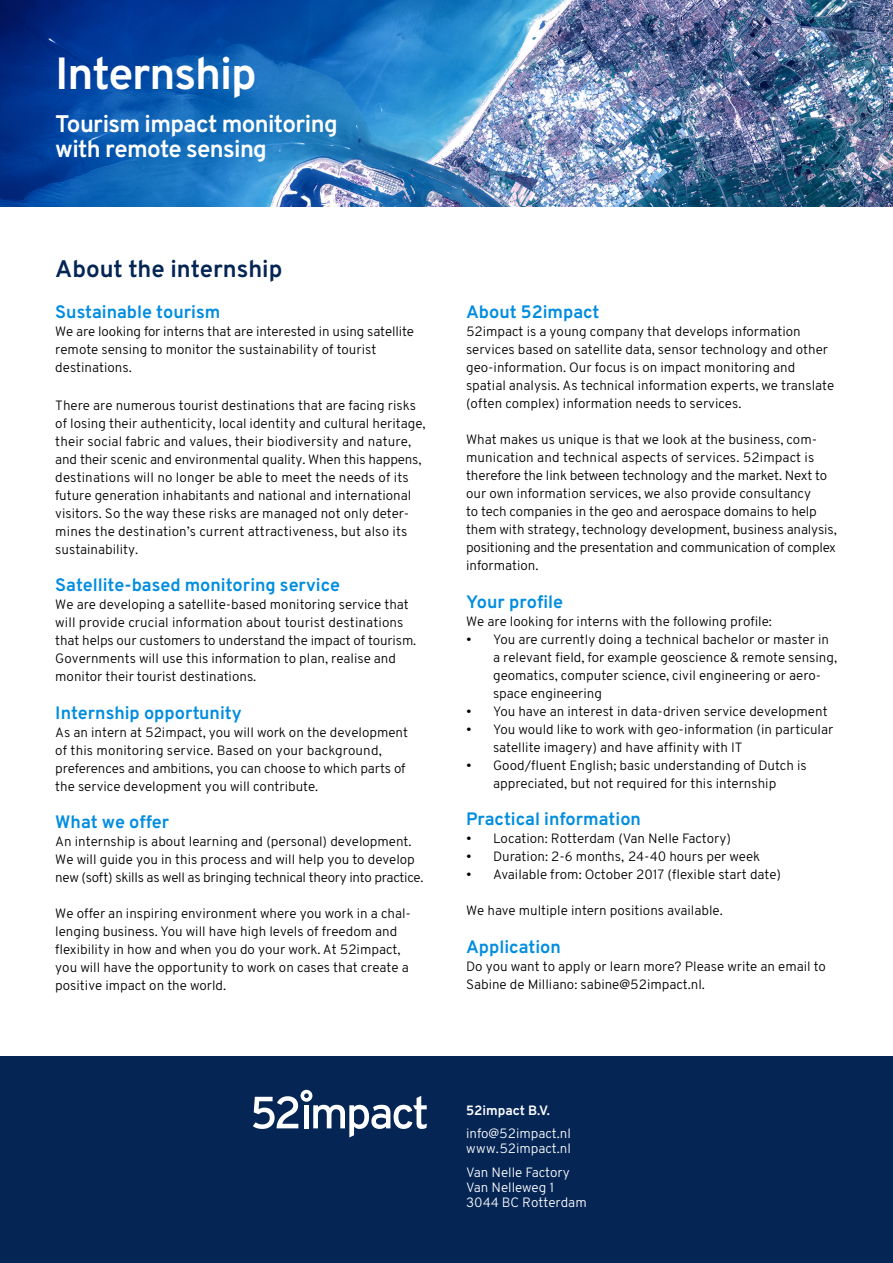
<style>
.page{position:relative;width:893px;height:1263px;background:#fff}
.page>*{position:absolute;margin:0;border:0;box-sizing:border-box;transform-origin:0 0}
.t1{font:700 45px "Overpass";letter-spacing:-.025em;color:#fff}
.t2{font:700 24px/25.5px "Overpass";letter-spacing:-.025em;color:#fff}
.t3{font:700 24px "Overpass";color:#052555}
.t4{font:700 18px "Overpass";color:#008ddf}
.t5{font:300 13.5px/18px "Overpass";color:#000}
.t6{font:300 13.5px/15px "Overpass";color:#fff}
.t7{font:700 13.5px "Overpass";color:#fff}
</style>
<div class="page">
<img style="left:0;top:0;width:893px;height:206px">
<div style="left:0;top:1057px;width:893px;height:206px;background:#052555"></div>
<svg style="left:253px;top:1090px;width:174px;height:47px"></svg>
<h1 class="t1" style="left:55px;top:45px;width:203px">Internship</h1>
<h2 class="t2" style="left:55px;top:111px;width:284px">Tourism impact monitoring with remote sensing</h2>
<h2 class="t3" style="left:55px;top:254px;width:229px">About the internship</h2>
<h3 class="t4" style="left:55px;top:301px;width:167px">Sustainable tourism</h3>
<p class="t5" style="left:55px;top:323px;width:360px">We are looking for interns that are interested in using satellite remote sensing to monitor the sustainability of tourist destinations.</p>
<p class="t5" style="left:55px;top:396px;width:372px">There are numerous tourist destinations that are facing risks of losing their authenticity, local identity and cultural heritage, their social fabric and values, their biodiversity and nature, and their scenic and environmental quality. When this happens, destinations will no longer be able to meet the needs of its future generation inhabitants and national and international visitors. So the way these risks are managed not only deter&shy;mines the destination’s current attractiveness, but also its sustainability.</p>
<h3 class="t4" style="left:55px;top:574px;width:286px">Satellite-based monitoring service</h3>
<p class="t5" style="left:55px;top:596px;width:363px">We are developing a satellite-based monitoring service that will provide crucial information about tourist destinations that helps our customers to understand the impact of tourism.<br>Governments will use this information to plan, realise and monitor their tourist destinations.</p>
<h3 class="t4" style="left:55px;top:701px;width:188px">Internship opportunity</h3>
<p class="t5" style="left:55px;top:723px;width:354px">As an intern at 52impact, you will work on the development of this monitoring service. Based on your background, preferences and ambitions, you can choose to which parts of the service development you will contribute.</p>
<h3 class="t4" style="left:55px;top:811px;width:116px">What we offer</h3>
<p class="t5" style="left:55px;top:833px;width:370px">An internship is about learning and (personal) development.<br>We will guide you in this process and will help you to develop new (soft) skills as well as bringing technical theory into practice.</p>
<p class="t5" style="left:55px;top:905px;width:357px">We offer an inspiring environment where you work in a chal&shy;lenging business. You will have high levels of freedom and flexibility in how and when you do your work. At 52impact, you will have the opportunity to work on cases that create a positive impact on the world.</p>
<h3 class="t4" style="left:466px;top:301px;width:135px">About 52impact</h3>
<p class="t5" style="left:466px;top:323px;width:370px">52impact is a young company that develops information services based on satellite data, sensor technology and other geo-information. Our focus is on impact monitoring and spatial analysis. As technical information experts, we translate (often complex) information needs to services.</p>
<p class="t5" style="left:466px;top:431px;width:372px">What makes us unique is that we look at the business, com&shy;munication and technical aspects of services. 52impact is therefore the link between technology and the market. Next to our own information services, we also provide consultancy<br>to tech companies in the geo and aerospace domains to help them with strategy, technology development, business analysis, positioning and the presentation and communication of complex information.</p>
<h3 class="t4" style="left:466px;top:590px;width:99px">Your profile</h3>
<p class="t5" style="left:466px;top:612px;width:307px">We are looking for interns with the following profile:</p>
<p class="t5" style="left:493px;top:630px;width:346px;text-indent:-27px">• You are currently doing a technical bachelor or master in a relevant field, for example geoscience &amp; remote sensing, geomatics, computer science, civil engineering or aero&shy;space engineering</p>
<p class="t5" style="left:466px;top:702px;width:363px">• You have an interest in data-driven service development</p>
<p class="t5" style="left:493px;top:720px;width:342px;text-indent:-27px">• You would like to work with geo-information (in particular satellite imagery) and have affinity with IT</p>
<p class="t5" style="left:466px;top:756px;width:342px;text-align:center">• Good/fluent English; basic understanding of Dutch is appreciated, but not required for this internship</p>
<h3 class="t4" style="left:466px;top:808px;width:176px">Practical information</h3>
<p class="t5" style="left:466px;top:830px;width:266px">• Location: Rotterdam (Van Nelle Factory)</p>
<p class="t5" style="left:466px;top:848px;width:296px">• Duration: 2-6 months, 24-40 hours per week</p>
<p class="t5" style="left:466px;top:866px;width:317px">• Available from: October 2017 (flexible start date)</p>
<p class="t5" style="left:466px;top:902px;width:258px">We have multiple intern positions available.</p>
<h3 class="t4" style="left:466px;top:935px;width:96px">Application</h3>
<p class="t5" style="left:466px;top:957px;width:361px">Do you want to apply or learn more? Please write an email to<br>Sabine de Milliano: sabine@52impact.nl.</p>
<p class="t7" style="left:466px;top:1102px;width:85px">52impact B.V.</p>
<p class="t6" style="left:466px;top:1126px;width:106px">info@52impact.nl www.52impact.nl</p>
<p class="t6" style="left:466px;top:1165px;width:122px">Van Nelle Factory<br>Van Nelleweg 1<br>3044 BC Rotterdam</p>
</div>
